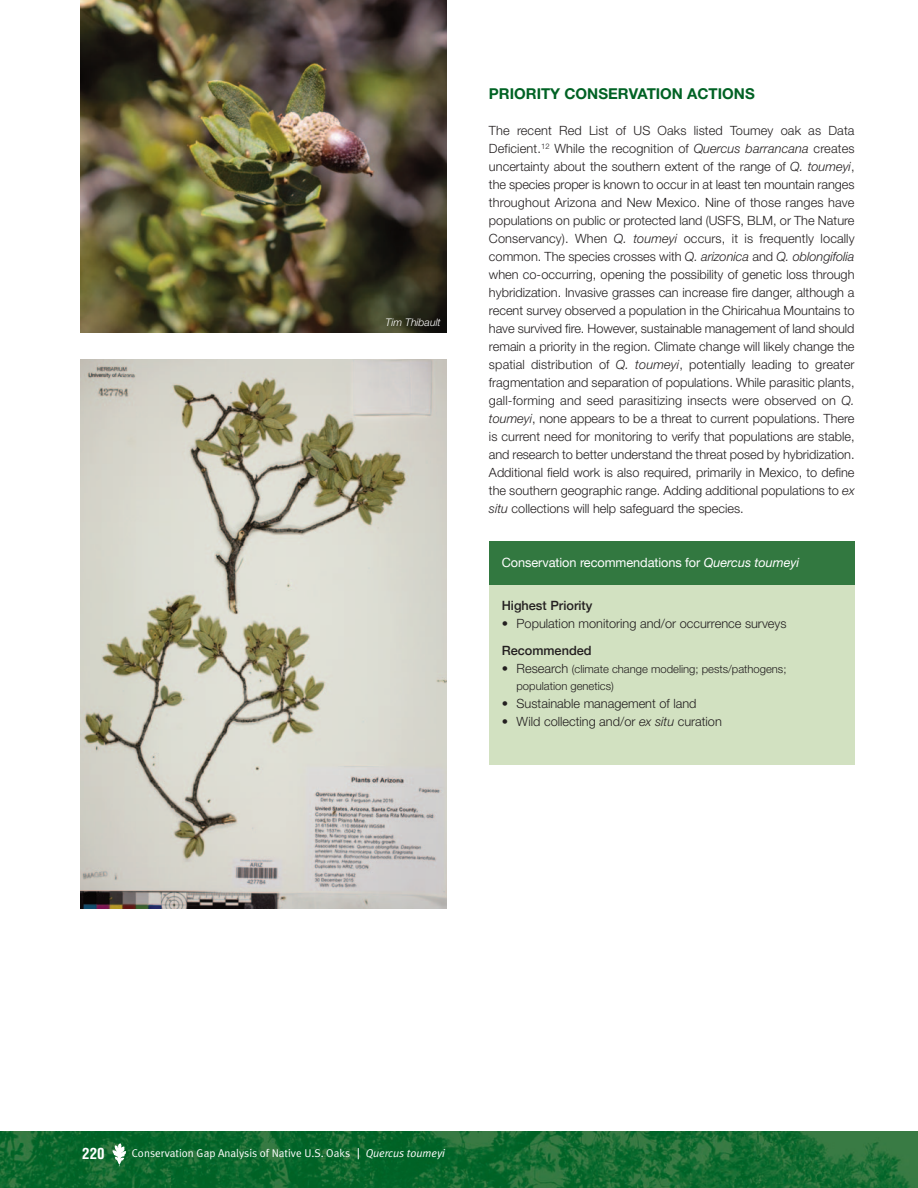
<style>
.page{position:relative;width:918px;height:1188px;background:#fff}
.page>*{position:absolute;margin:0;border:0;box-sizing:border-box;transform-origin:0 0}
.t1{font:700 15px "Helvetica Neue";color:#006224}
.t2{font:700 condensed 15px "Helvetica";color:#fff}
.t3{font:300 12.75px/18px "Helvetica Neue";color:#231f20;text-align:justify}
.t4{font:12.75px "Helvetica Neue";letter-spacing:-.005em;color:#fff}
.t5{font:500 12.75px "Helvetica Neue";color:#231f20}
.t6{font:300 11.25px/16.5px "Helvetica Neue";color:#231f20}
.t7{font:11.25px "Meta Plus Normal";color:#fff}
.t8{font:italic 11.25px "Meta Plus Normal";color:#fff}
.t9{font:italic 300 10.5px "Helvetica Neue";color:#fff}
.s1{font-style:italic}
.s2{font-size:12.75px}
</style>
<div class="page">
<img style="left:81px;top:360px;width:365px;height:549px">
<img style="left:0;top:1131px;width:918px;height:57px">
<svg style="left:112px;top:1143px;width:14px;height:23px"></svg>
<div style="left:489px;top:549px;width:366px;height:216px;background:#d2e1c1"></div>
<div style="left:489px;top:541px;width:366px;height:44px;background:#327840"></div>
<img style="left:81px;top:0;width:365px;height:333px">
<p class="t9" style="left:385px;top:316px;width:57px">Tim Thibault</p>
<p class="t1" style="left:489px;top:84px;width:267px">PRIORITY CONSERVATION ACTIONS</p>
<p class="t3" style="left:489px;top:121px;width:367px">The recent Red List of US Oaks listed Toumey oak as Data Deficient.<sup>12</sup> While the recognition of <span class="s1">Quercus barrancana</span> creates uncertainty about the southern extent of the range of <span class="s1">Q. toumeyi</span>, the species proper is known to occur in at least ten mountain ranges throughout Arizona and New Mexico. Nine of those ranges have populations on public or protected land (USFS, BLM, or The Nature Conservancy). When <span class="s1">Q. toumeyi</span> occurs, it is frequently locally common. The species crosses with <span class="s1">Q. arizonica</span> and <span class="s1">Q. oblongifolia </span>when co-occurring, opening the possibility of genetic loss through hybridization. Invasive grasses can increase fire danger, although a recent survey observed a population in the Chiricahua Mountains to have survived fire. However, sustainable management of land should remain a priority in the region. Climate change will likely change the spatial distribution of <span class="s1">Q. toumeyi</span>, potentially leading to greater fragmentation and separation of populations. While parasitic plants, gall-forming and seed parasitizing insects were observed on <span class="s1">Q. toumeyi</span>, none appears to be a threat to current populations. There is current need for monitoring to verify that populations are stable, and research to better understand the threat posed by hybridization.<br>Additional field work is also required, primarily in Mexico, to define the southern geographic range. Adding additional populations to <span class="s1">ex situ</span> collections will help safeguard the species.</p>
<p class="t4" style="left:502px;top:555px;width:299px">Conservation recommendations for <span class="s1">Quercus toumeyi</span></p>
<p class="t5" style="left:502px;top:598px;width:92px">Highest Priority</p>
<p class="t3" style="left:502px;top:614px;width:286px">• Population monitoring and/or occurrence surveys</p>
<p class="t5" style="left:502px;top:643px;width:91px">Recommended</p>
<p class="t6" style="left:517px;top:661px;width:271px;text-indent:-15px"><span class="s2">• Research</span> (climate change modeling; pests/pathogens; population genetics)</p>
<p class="t3" style="left:502px;top:694px;width:196px">• Sustainable management of land</p>
<p class="t3" style="left:502px;top:712px;width:222px">• Wild collecting and/or <span class="s1">ex situ</span> curation</p>
<p class="t2" style="left:82px;top:1144px;width:24px">220</p>
<p class="t7" style="left:132px;top:1146px;width:220px">Conservation Gap Analysis of Native U.S. Oaks</p>
<p class="t8" style="left:366px;top:1146px;width:81px">Quercus toumeyi</p>
</div>
